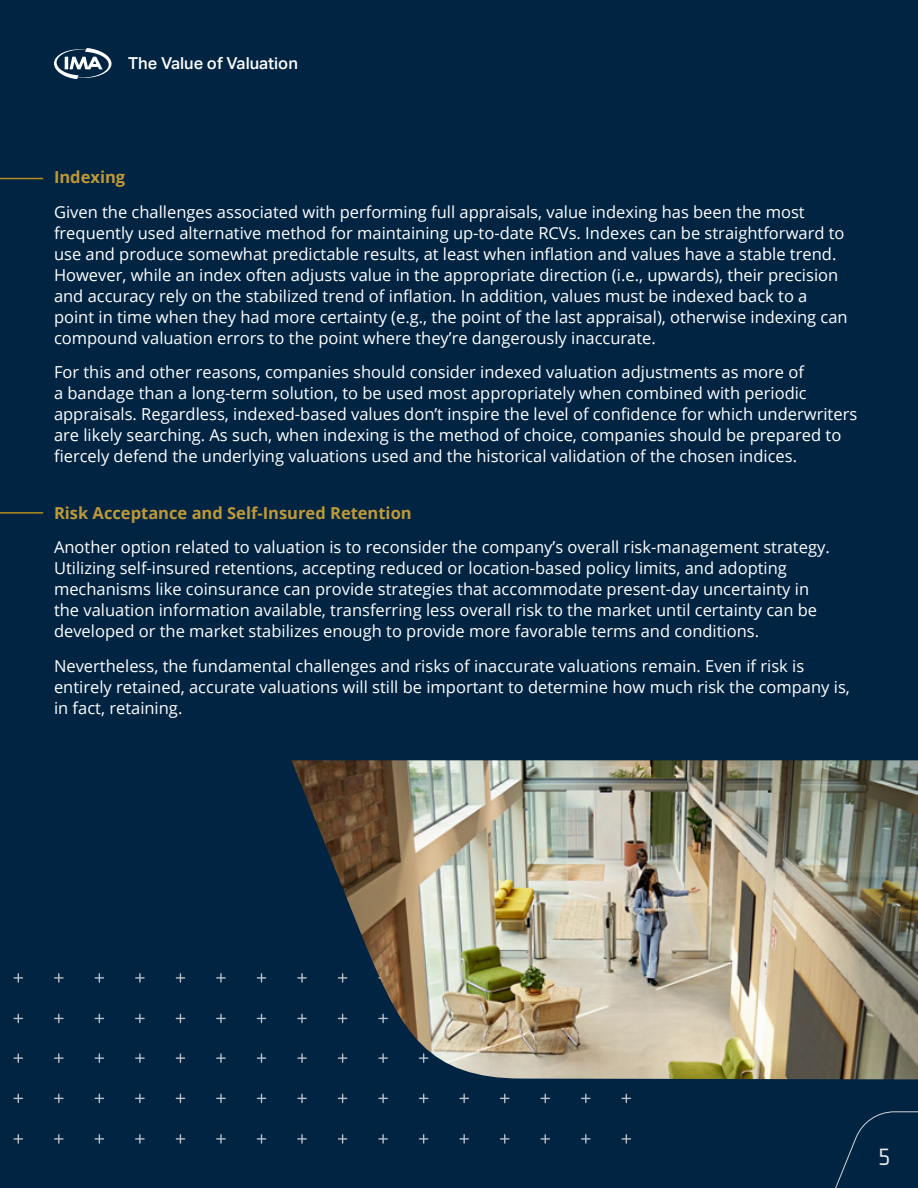
<style>
.page{position:relative;width:918px;height:1188px;background:#002442}
.page>*{position:absolute;margin:0;border:0;box-sizing:border-box;transform-origin:0 0}
.t1{font:24px "Axia";color:#eaeaea}
.t2{font:16.5px/21px "Open Sans";color:#fff}
.t3{font:700 16.5px "Open Sans";color:#bf9938}
.t4{font:500 16.5px "Aktiv Grotesk";color:#fff}
</style>
<div class="page">
<svg style="left:835px;top:1111px;width:83px;height:77px"></svg>
<svg style="left:54px;top:48px;width:58px;height:32px"></svg>
<svg style="left:14px;top:973px;width:9px;height:10px"></svg>
<svg style="left:54px;top:973px;width:10px;height:10px"></svg>
<svg style="left:95px;top:973px;width:9px;height:10px"></svg>
<svg style="left:135px;top:973px;width:10px;height:10px"></svg>
<svg style="left:176px;top:973px;width:9px;height:10px"></svg>
<svg style="left:216px;top:973px;width:10px;height:10px"></svg>
<svg style="left:257px;top:973px;width:9px;height:10px"></svg>
<svg style="left:14px;top:1014px;width:9px;height:9px"></svg>
<svg style="left:54px;top:1014px;width:10px;height:9px"></svg>
<svg style="left:95px;top:1014px;width:9px;height:9px"></svg>
<svg style="left:135px;top:1014px;width:10px;height:9px"></svg>
<svg style="left:176px;top:1014px;width:9px;height:9px"></svg>
<svg style="left:216px;top:1014px;width:10px;height:9px"></svg>
<svg style="left:257px;top:1014px;width:9px;height:9px"></svg>
<svg style="left:14px;top:1053px;width:9px;height:10px"></svg>
<svg style="left:54px;top:1053px;width:10px;height:10px"></svg>
<svg style="left:95px;top:1053px;width:9px;height:10px"></svg>
<svg style="left:135px;top:1053px;width:10px;height:10px"></svg>
<svg style="left:176px;top:1053px;width:9px;height:10px"></svg>
<svg style="left:216px;top:1053px;width:10px;height:10px"></svg>
<svg style="left:257px;top:1053px;width:9px;height:10px"></svg>
<svg style="left:14px;top:1094px;width:9px;height:9px"></svg>
<svg style="left:54px;top:1094px;width:10px;height:9px"></svg>
<svg style="left:95px;top:1094px;width:9px;height:9px"></svg>
<svg style="left:135px;top:1094px;width:10px;height:9px"></svg>
<svg style="left:176px;top:1094px;width:9px;height:9px"></svg>
<svg style="left:216px;top:1094px;width:10px;height:9px"></svg>
<svg style="left:257px;top:1094px;width:9px;height:9px"></svg>
<svg style="left:297px;top:1094px;width:10px;height:9px"></svg>
<svg style="left:338px;top:1094px;width:9px;height:9px"></svg>
<svg style="left:378px;top:1094px;width:10px;height:9px"></svg>
<svg style="left:419px;top:1094px;width:9px;height:9px"></svg>
<svg style="left:459px;top:1094px;width:10px;height:9px"></svg>
<svg style="left:500px;top:1094px;width:10px;height:9px"></svg>
<svg style="left:540px;top:1094px;width:10px;height:9px"></svg>
<svg style="left:581px;top:1094px;width:10px;height:9px"></svg>
<svg style="left:622px;top:1094px;width:9px;height:9px"></svg>
<svg style="left:14px;top:1134px;width:9px;height:10px"></svg>
<svg style="left:54px;top:1134px;width:10px;height:10px"></svg>
<svg style="left:95px;top:1134px;width:9px;height:10px"></svg>
<svg style="left:135px;top:1134px;width:10px;height:10px"></svg>
<svg style="left:176px;top:1134px;width:9px;height:10px"></svg>
<svg style="left:216px;top:1134px;width:10px;height:10px"></svg>
<svg style="left:257px;top:1134px;width:9px;height:10px"></svg>
<svg style="left:297px;top:1134px;width:10px;height:10px"></svg>
<svg style="left:338px;top:1134px;width:9px;height:10px"></svg>
<svg style="left:378px;top:1134px;width:10px;height:10px"></svg>
<svg style="left:419px;top:1134px;width:9px;height:10px"></svg>
<svg style="left:459px;top:1134px;width:10px;height:10px"></svg>
<svg style="left:500px;top:1134px;width:10px;height:10px"></svg>
<svg style="left:540px;top:1134px;width:10px;height:10px"></svg>
<svg style="left:581px;top:1134px;width:10px;height:10px"></svg>
<svg style="left:622px;top:1134px;width:9px;height:10px"></svg>
<img style="left:291px;top:760px;width:627px;height:319px">
<hr style="left:0;top:512px;width:43px;height:2px;background:#b78a1c">
<hr style="left:0;top:178px;width:43px;height:1px;background:#b78a1c">
<p class="t4" style="left:128px;top:54px;width:171px">The Value of Valuation</p>
<p class="t3" style="left:54px;top:166px;width:73px">Indexing</p>
<p class="t2" style="left:54px;top:201px;width:795px">Given the challenges associated with performing full appraisals, value indexing has been the most frequently used alternative method for maintaining up-to-date RCVs. Indexes can be straightforward to use and produce somewhat predictable results, at least when inflation and values have a stable trend.<br>However, while an index often adjusts value in the appropriate direction (i.e., upwards), their precision and accuracy rely on the stabilized trend of inflation. In addition, values must be indexed back to a point in time when they had more certainty (e.g., the point of the last appraisal), otherwise indexing can compound valuation errors to the point where they’re dangerously inaccurate.</p>
<p class="t2" style="left:54px;top:361px;width:805px">For this and other reasons, companies should consider indexed valuation adjustments as more of<br>a bandage than a long-term solution, to be used most appropriately when combined with periodic appraisals. Regardless, indexed-based values don’t inspire the level of confidence for which underwriters are likely searching. As such, when indexing is the method of choice, companies should be prepared to fiercely defend the underlying valuations used and the historical validation of the chosen indices.</p>
<p class="t3" style="left:54px;top:501px;width:359px">Risk Acceptance and Self-Insured Retention</p>
<p class="t2" style="left:54px;top:536px;width:777px">Another option related to valuation is to reconsider the company’s overall risk-management strategy.<br>Utilizing self-insured retentions, accepting reduced or location-based policy limits, and adopting mechanisms like coinsurance can provide strategies that accommodate present-day uncertainty in the valuation information available, transferring less overall risk to the market until certainty can be developed or the market stabilizes enough to provide more favorable terms and conditions.</p>
<p class="t2" style="left:54px;top:655px;width:797px">Nevertheless, the fundamental challenges and risks of inaccurate valuations remain. Even if risk is entirely retained, accurate valuations will still be important to determine how much risk the company is, in fact, retaining.</p>
<h1 class="t1" style="left:879px;top:1137px;width:13px">5</h1>
</div>
